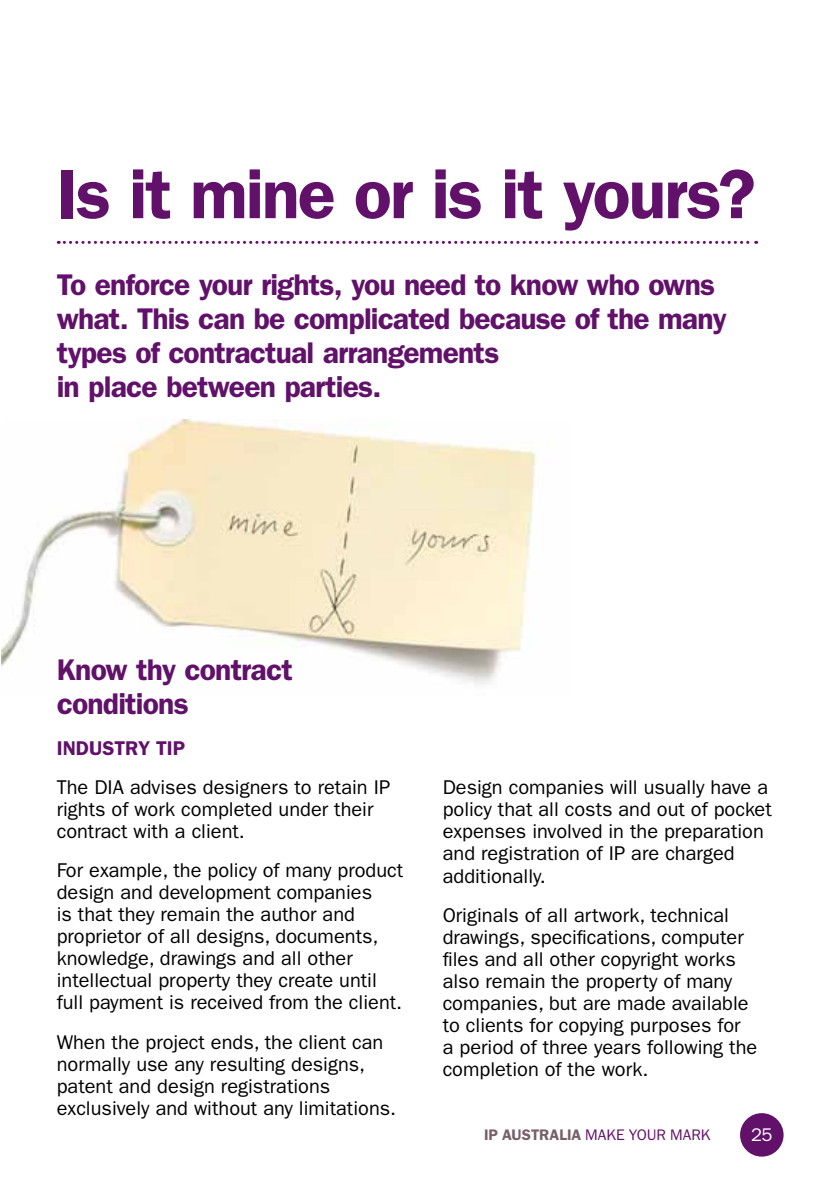
<style>
.page{position:relative;width:840px;height:1191px;background:#fff}
.page>*{position:absolute;margin:0;border:0;box-sizing:border-box;transform-origin:0 0}
.t1{font:600 70px "ITC Franklin Gothic Std";letter-spacing:-.03em;color:#61116a}
.t2{font:600 30px/34px "ITC Franklin Gothic Std";letter-spacing:-.025em;color:#61116a}
.t3{font:20px/22px "ITC Franklin Gothic Std";color:#000}
.t4{font:600 20px "ITC Franklin Gothic Std";color:#61116a}
.t5{font:18.4px "ITC Franklin Gothic Std";color:#fff}
.t6{font:15.4px "ITC Franklin Gothic Std";color:#61116a}
.s1{font-weight:600;color:#76616a}
</style>
<div class="page">
<div style="left:739px;top:1113px;width:44px;height:43px;background:#61116a;border-radius:50%"></div>
<svg style="left:58px;top:241px;width:698px;height:3px"></svg>
<img style="left:1px;top:420px;width:536px;height:265px">
<h1 class="t1" style="left:57px;top:153px;width:700px">Is it mine or is it yours?</h1>
<h3 class="t2" style="left:57px;top:267px;width:671px">To enforce your rights, you need to know who owns what. This can be complicated because of the many types of contractual arrangements<br>in place between parties.</h3>
<p class="t2" style="left:57px;top:653px;width:237px">Know thy contract conditions</p>
<p class="t4" style="left:57px;top:736px;width:130px">INDUSTRY TIP</p>
<p class="t3" style="left:57px;top:776px;width:335px">The DIA advises designers to retain IP rights of work completed under their contract with a client.</p>
<p class="t3" style="left:57px;top:859px;width:348px">For example, the policy of many product design and development companies<br>is that they remain the author and proprietor of all designs, documents, knowledge, drawings and all other intellectual property they create until full payment is received from the client.</p>
<p class="t3" style="left:57px;top:1030px;width:341px">When the project ends, the client can normally use any resulting designs, patent and design registrations exclusively and without any limitations.</p>
<p class="t3" style="left:442px;top:777px;width:330px">Design companies will usually have a policy that all costs and out of pocket expenses involved in the preparation and registration of IP are charged additionally.</p>
<p class="t3" style="left:442px;top:904px;width:316px">Originals of all artwork, technical drawings, specifications, computer files and all other copyright works also remain the property of many companies, but are made available to clients for copying purposes for<br>a period of three years following the completion of the work.</p>
<p class="t6" style="left:483px;top:1126px;width:228px"><span class="s1">IP AUSTRALIA</span> Make your mark</p>
<p class="t5" style="left:750px;top:1124px;width:23px">25</p>
</div>
